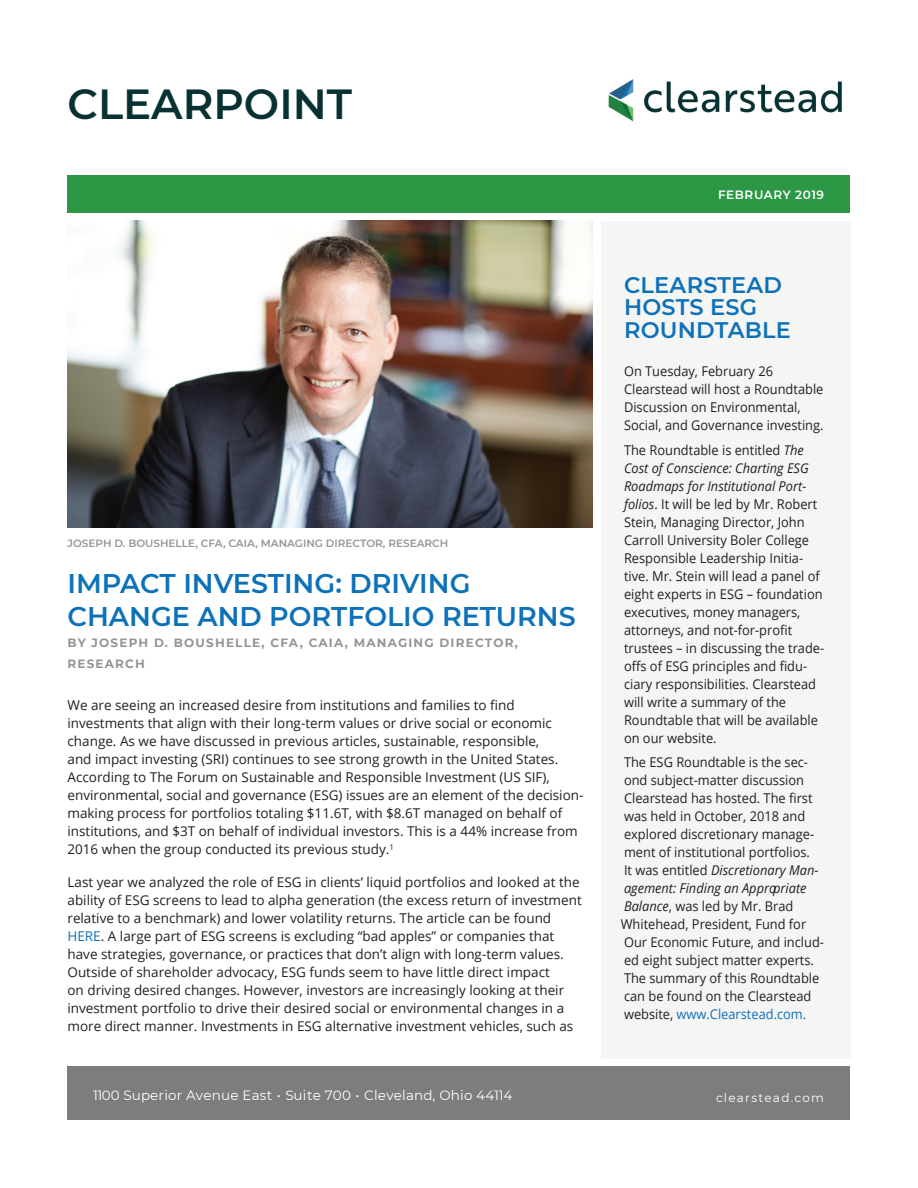
<style>
.page{position:relative;width:918px;height:1188px;background:#fff}
.page>*{position:absolute;margin:0;border:0;box-sizing:border-box;transform-origin:0 0}
.t1{font:600 42px "Montserrat";color:#083232}
.t2{font:600 27px/32.4px "Montserrat";color:#0d71b9}
.t3{font:600 22.5px/22.5px "Montserrat";letter-spacing:.01em;color:#0d71b9}
.t4{font:13.5px/18px "Open Sans";color:#231f20}
.t5{font:13.5px/18px "Open Sans";color:#231f20;scale:.95 1}
.t6{font:13.5px "Montserrat";letter-spacing:.015em;color:#fff}
.t7{font:700 12px/21px "Montserrat";letter-spacing:.1em;color:#939598}
.t8{font:12px "Montserrat";letter-spacing:.105em;color:#fff}
.t9{font:600 12px "Montserrat";letter-spacing:.05em;color:#fff}
.t10{font:600 10.5px "Montserrat";color:#939598}
.s1{color:#0d71ba}
.s2{font-style:italic}
</style>
<div class="page">
<div style="left:68px;top:175px;width:782px;height:38px;background:#2c9846"></div>
<div style="left:601px;top:221px;width:249px;height:837px;background:#f5f5f4"></div>
<div style="left:68px;top:1066px;width:782px;height:54px;background:#7d7e7c"></div>
<img style="left:608px;top:79px;width:234px;height:43px">
<img style="left:68px;top:221px;width:524px;height:306px">
<h1 class="t1" style="left:68px;top:75px;width:286px">CLEARPOINT</h1>
<p class="t10" style="left:68px;top:536px;width:382px">JOSEPH D. BOUSHELLE, CFA, CAIA, MANAGING DIRECTOR, RESEARCH</p>
<h2 class="t2" style="left:68px;top:566px;width:510px">IMPACT INVESTING: DRIVING<br>CHANGE AND PORTFOLIO RETURNS</h2>
<p class="t7" style="left:68px;top:631px;width:452px">BY JOSEPH D. BOUSHELLE, CFA, CAIA, MANAGING DIRECTOR,<br>RESEARCH</p>
<p class="t4" style="left:68px;top:696px;width:518px">We are seeing an increased desire from institutions and families to find investments that align with their long-term values or drive social or economic change. As we have discussed in previous articles, sustainable, responsible,<br>and impact investing (SRI) continues to see strong growth in the United States.<br>According to The Forum on Sustainable and Responsible Investment (US SIF), environmental, social and governance (ESG) issues are an element of the decision&shy;making process for portfolios totaling $11.6T, with $8.6T managed on behalf of institutions, and $3T on behalf of individual investors. This is a 44% increase from 2016 when the group conducted its previous study.<sup>1</sup></p>
<p class="t4" style="left:68px;top:873px;width:516px">Last year we analyzed the role of ESG in clients’ liquid portfolios and looked at the ability of ESG screens to lead to alpha generation (the excess return of investment relative to a benchmark) and lower volatility returns. The article can be found <span class="s1">HERE</span>. A large part of ESG screens is excluding “bad apples” or companies that have strategies, governance, or practices that don’t align with long-term values.<br>Outside of shareholder advocacy, ESG funds seem to have little direct impact<br>on driving desired changes. However, investors are increasingly looking at their investment portfolio to drive their desired social or environmental changes in a more direct manner. Investments in ESG alternative investment vehicles, such as</p>
<p class="t9" style="left:718px;top:186px;width:108px">FEBRUARY 2019</p>
<h3 class="t3" style="left:624px;top:273px;width:169px">CLEARSTEAD<br>HOSTS ESG<br>ROUNDTABLE</h3>
<p class="t5" style="left:624px;top:362px;width:212px">On Tuesday, February 26<br>Clearstead will host a Roundtable<br>Discussion on Environmental,<br>Social, and Governance investing.</p>
<p class="t5" style="left:624px;top:441px;width:212px">The Roundtable is entitled <span class="s2">The<br>Cost of Conscience: Charting ESG<br>Roadmaps for Institutional Port&shy;folios</span>. It will be led by Mr. Robert<br>Stein, Managing Director, John<br>Carroll University Boler College<br>Responsible Leadership Initia&shy;tive. Mr. Stein will lead a panel of eight experts in ESG – foundation executives, money managers, attorneys, and not-for-profit trustees – in discussing the trade&shy;offs of ESG principles and fidu&shy;ciary responsibilities. Clearstead will write a summary of the<br>Roundtable that will be available on our website.</p>
<p class="t5" style="left:621px;top:753px;width:216px">The ESG Roundtable is the sec&shy;ond subject-matter discussion<br>Clearstead has hosted. The first was held in October, 2018 and explored discretionary manage&shy;ment of institutional portfolios.<br>It was entitled <span class="s2">Discretionary Man&shy;agement: Finding an Appro priate<br>Balance</span>, was led by Mr. Brad<br>Whitehead, President, Fund for<br>Our Economic Future, and includ&shy;ed eight subject matter experts.<br>The summary of this Roundtable can be found on the Clearstead website, <span class="s1">www.Clearstead.com.</span></p>
<p class="t6" style="left:93px;top:1086px;width:421px">1100 Superior Avenue East • Suite 700 • Cleveland, Ohio 44114</p>
<p class="t8" style="left:716px;top:1090px;width:110px">clearstead.com</p>
</div>
